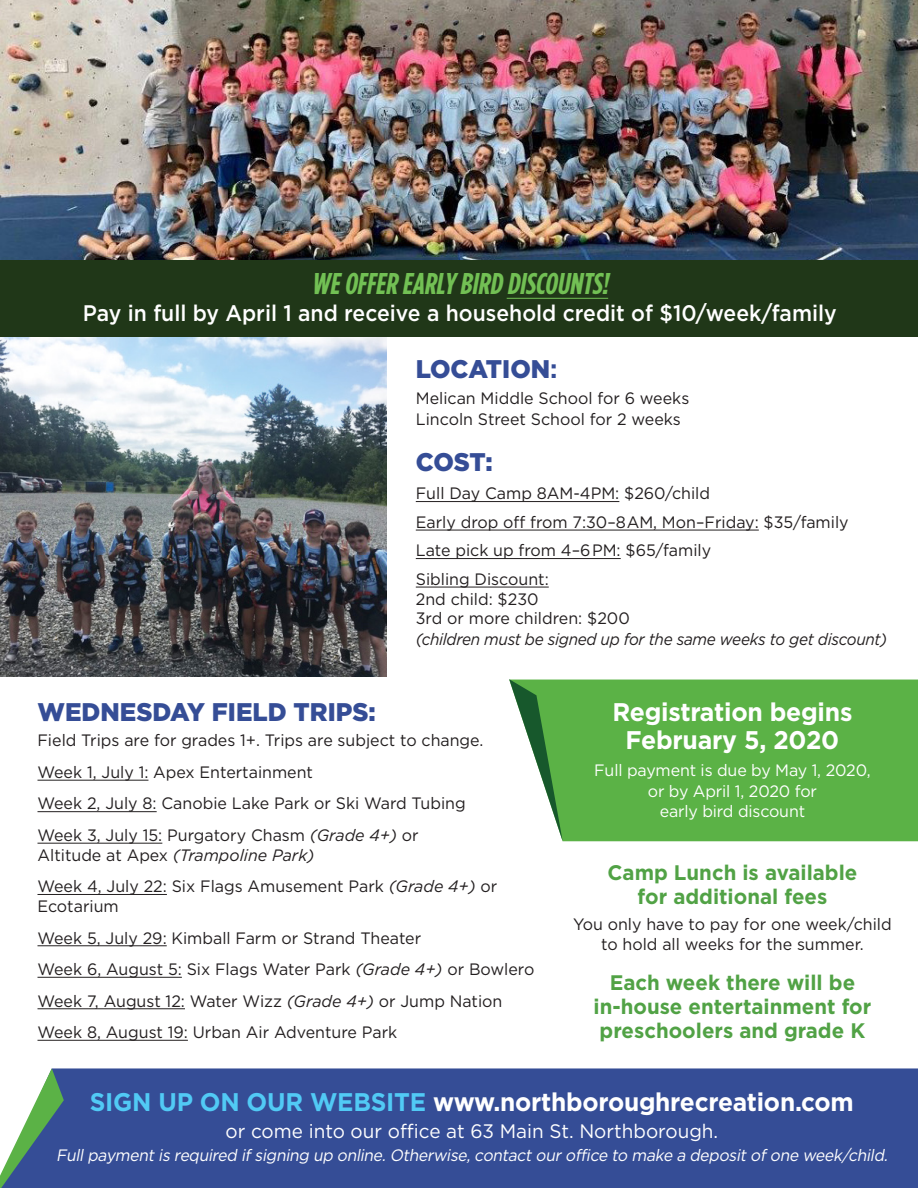
<style>
.page{position:relative;width:918px;height:1188px;background:#fff}
.page>*{position:absolute;margin:0;border:0;box-sizing:border-box;transform-origin:0 0}
.t1{font:italic 700 30px "Gotham Condensed";color:#72c054}
.t2{font:700 25.5px "Gotham";letter-spacing:-.01em;color:#fff;scale:.96 1}
.t3{font:900 25.5px "Gotham";color:#354d96}
.t4{font:700 25.5px "Gotham";letter-spacing:-.01em;color:#fff}
.t5{font:500 22.5px "Gotham";color:#fff;scale:.94 1}
.t6{font:700 21px/24px "Gotham";color:#51a245}
.t7{font:19.5px "Gotham";color:#fff}
.t8{font:16.5px/19.8px "Gotham";color:#231f20;text-align:center}
.t9{font:italic 16.5px "Gotham";color:#fff;scale:.95 1}
.t10{font:16.5px "Gotham";letter-spacing:-.01em;color:#fff}
.t11{font:italic 16.5px "Gotham";letter-spacing:-.02em;color:#231f20;scale:.93 1}
.t12{font:italic 16.5px "Gotham";color:#231f20}
.s1{font-weight:700}
.s2{font-style:italic}
.s3{font-style:normal}
.s4{color:#51caf5}
</style>
<div class="page">
<img style="left:0;top:337px;width:387px;height:340px">
<div style="left:64px;top:1068px;width:854px;height:120px;background:#354d96"></div>
<svg style="left:0;top:1068px;width:64px;height:120px"></svg>
<img style="left:0;top:0;width:918px;height:261px">
<hr style="left:416px;top:501px;width:203px;height:1px;background:#231f20">
<hr style="left:416px;top:530px;width:343px;height:1px;background:#231f20">
<hr style="left:416px;top:558px;width:205px;height:1px;background:#231f20">
<hr style="left:416px;top:587px;width:133px;height:1px;background:#231f20">
<hr style="left:38px;top:780px;width:110px;height:1px;background:#231f20">
<hr style="left:38px;top:811px;width:119px;height:1px;background:#231f20">
<hr style="left:38px;top:843px;width:124px;height:1px;background:#231f20">
<hr style="left:38px;top:894px;width:129px;height:1px;background:#231f20">
<hr style="left:38px;top:946px;width:129px;height:1px;background:#231f20">
<hr style="left:38px;top:977px;width:144px;height:1px;background:#231f20">
<hr style="left:38px;top:1009px;width:147px;height:1px;background:#231f20">
<hr style="left:38px;top:1040px;width:150px;height:1px;background:#231f20">
<div style="left:563px;top:680px;width:355px;height:161px;background:#5bb246"></div>
<svg style="left:509px;top:679px;width:54px;height:162px"></svg>
<div style="left:0;top:261px;width:918px;height:76px;background:#203718"></div>
<hr style="left:507px;top:298px;width:101px;height:1px;background:#72c054">
<p class="t1" style="left:312px;top:267px;width:304px">WEOFFER EARLY BIRD DISCOUNTS!</p>
<p class="t5" style="left:83px;top:301px;width:803px">Pay in full by April 1 and receive a household credit of $10/week/family</p>
<p class="t3" style="left:416px;top:354px;width:143px">LOCATION<span class="s1">:</span></p>
<p class="t8" style="left:416px;top:388px;width:275px">Melican Middle School for 6 weeks</p>
<p class="t8" style="left:416px;top:409px;width:267px">Lincoln Street School for 2 weeks</p>
<p class="t3" style="left:416px;top:447px;width:79px">COST:</p>
<p class="t8" style="left:416px;top:483px;width:296px">Full Day Camp 8AM-4PM: $260/child</p>
<p class="t8" style="left:416px;top:512px;width:434px">Early drop off from 7:30–8AM, Mon–Friday: $35/family</p>
<p class="t8" style="left:416px;top:540px;width:297px">Late pick up from 4–6PM: $65/family</p>
<p class="t8" style="left:416px;top:569px;width:134px">Sibling Discount:</p>
<p class="t8" style="left:416px;top:589px;width:124px">2nd child: $230</p>
<p class="t8" style="left:416px;top:608px;width:216px">3rd or more children: $200</p>
<p class="t11" style="left:416px;top:630px;width:508px">(children must be signed up for the same weeks to get discount)</p>
<p class="t3" style="left:38px;top:697px;width:340px">WEDNESDAY FIELD TRIPS:</p>
<p class="t8" style="left:38px;top:730px;width:448px">Field Trips are for grades 1+. Trips are subject to change.</p>
<p class="t8" style="left:38px;top:762px;width:277px">Week 1, July 1: Apex Entertainment</p>
<p class="t8" style="left:38px;top:793px;width:430px">Week 2, July 8: Canobie Lake Park or Ski Ward Tubing</p>
<p class="t8" style="left:38px;top:825px;width:383px">Week 3, July 15: Purgatory Chasm <span class="s2">(Grade 4+)</span> or</p>
<p class="t12" style="left:38px;top:846px;width:278px"><span class="s3">Altitude at Apex</span> (Trampoline Park)</p>
<p class="t8" style="left:38px;top:876px;width:461px">Week 4, July 22: Six Flags Amusement Park <span class="s2">(Grade 4+)</span> or</p>
<p class="t8" style="left:38px;top:896px;width:83px">Ecotarium</p>
<p class="t8" style="left:38px;top:928px;width:385px">Week 5, July 29: Kimball Farm or Strand Theater</p>
<p class="t8" style="left:38px;top:959px;width:498px">Week 6, August 5: Six Flags Water Park <span class="s2">(Grade 4+)</span> or Bowlero</p>
<p class="t8" style="left:38px;top:991px;width:466px">Week 7, August 12: Water Wizz <span class="s2">(Grade 4+)</span> or Jump Nation</p>
<p class="t8" style="left:38px;top:1022px;width:361px">Week 8, August 19: Urban Air Adventure Park</p>
<p class="t4" style="left:612px;top:697px;width:242px">Registration begins</p>
<p class="t4" style="left:626px;top:726px;width:215px">February 5, 2020</p>
<p class="t10" style="left:594px;top:762px;width:278px">Full payment is due by May 1, 2020,</p>
<p class="t10" style="left:648px;top:782px;width:171px">or by April 1, 2020 for</p>
<p class="t10" style="left:660px;top:802px;width:147px">early bird discount</p>
<p class="t6" style="left:608px;top:861px;width:251px">Camp Lunch is available</p>
<p class="t6" style="left:638px;top:885px;width:191px">for additional fees</p>
<p class="t8" style="left:573px;top:914px;width:320px">You only have to pay for one week/child to hold all weeks for the summer.</p>
<p class="t6" style="left:610px;top:970px;width:247px">Each week there will be</p>
<p class="t6" style="left:594px;top:994px;width:279px">in-house entertainment for preschoolers and grade K</p>
<p class="t2" style="left:90px;top:1087px;width:797px"><span class="s4">SIGN UP ON OUR WEBSITE</span> www.northboroughrecreation.com</p>
<p class="t7" style="left:226px;top:1120px;width:494px">or come into our office at 63 Main St. Northborough.</p>
<p class="t9" style="left:56px;top:1146px;width:880px">Full payment is required if signing up online. Otherwise, contact our office to make a deposit of one week/child.</p>
</div>
